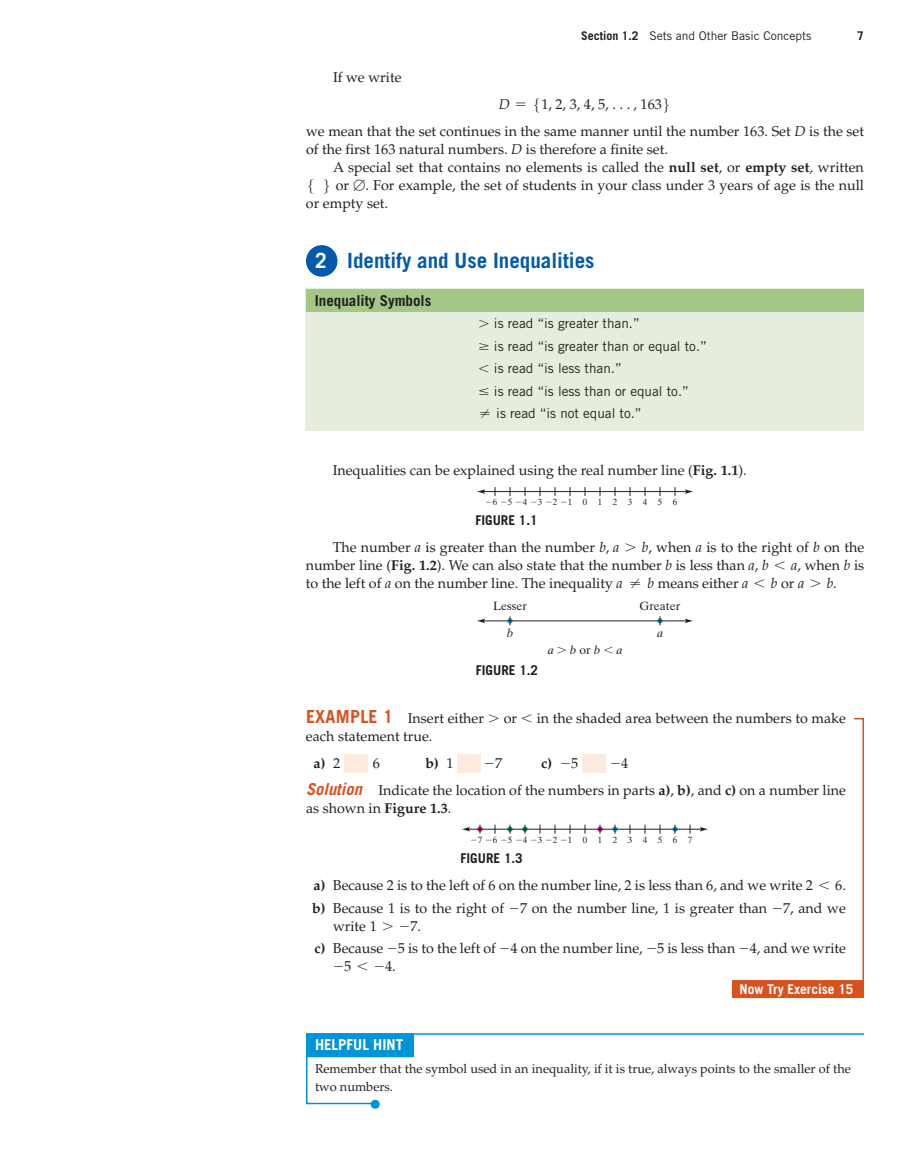
<style>
.page{position:relative;width:918px;height:1175px;background:#fff}
.page>*{position:absolute;margin:0;border:0;box-sizing:border-box;transform-origin:0 0}
.t1{font:700 21px "Trade Gothic LT Pro";color:#015aaa}
.t2{font:700 15px "Trade Gothic LT Pro";color:#231f20}
.t3{font:700 15px "Trade Gothic LT Pro";color:#fff}
.t4{font:14.25px/18px "Palatino LT Pro";color:#231f20}
.t5{font:700 14.25px "Palatino LT Pro";color:#231f20}
.t6{font:14.25px "Pearson MATHPRO02";color:#231f20}
.t7{font:13.5px/22.5px "Trade Gothic LT Pro";color:#231f20}
.t8{font:700 13.5px "Trade Gothic LT Pro";color:#231f20}
.t9{font:700 13.5px "Trade Gothic LT Pro";color:#fff}
.t10{font:12.75px/18px "Palatino LT Pro";color:#231f20}
.t11{font:12px "Trade Gothic LT Pro";color:#231f20}
.t12{font:12px "Times Ten LT Std";color:#231f20}
.t13{font:italic 12px "Times Ten LT Std";color:#231f20}
.t14{font:700 12px "Trade Gothic LT Pro";color:#231f20}
.t15{font:9px "Times Ten LT Std";letter-spacing:1.165em;color:#231f20}
.s1{font-weight:700}
.s2{font-style:italic}
.s3{font-family:"Pearson MATHPRO08"}
.s4{font-family:"Pearson MATHPRO18"}
.s5{font-family:"Pearson MATHPRO13"}
.s6{font-family:"Trade Gothic LT Std";color:#fff}
.s7{font-family:"Pearson MATHPRO02"}
.s8{font-style:normal}
.s9{font-family:"Trade Gothic LT Pro";font-weight:700;font-size:18px;color:#da511d}
.s10{font-weight:400}
.s11{font-family:"Palatino LT Pro"}
.s12{font-family:"Pearson MATHPRO02";font-weight:400}
.s13{font-family:"Trade Gothic LT Pro";font-weight:700;font-style:italic;font-size:16.5px;color:#da511d}
</style>
<div class="page">
<div style="left:306px;top:245px;width:32px;height:32px;background:#015aaa;border-radius:50%"></div>
<div style="left:306px;top:288px;width:558px;height:142px;background:#e5eedc"></div>
<div style="left:306px;top:289px;width:558px;height:22px;background:#a2c786"></div>
<hr style="left:484px;top:491px;width:202px;height:1px;background:#231f20">
<svg style="left:685px;top:489px;width:9px;height:5px"></svg>
<svg style="left:476px;top:489px;width:9px;height:5px"></svg>
<hr style="left:484px;top:620px;width:202px;height:1px;background:#231f20">
<svg style="left:685px;top:618px;width:9px;height:5px"></svg>
<svg style="left:476px;top:618px;width:9px;height:5px"></svg>
<svg style="left:657px;top:616px;width:6px;height:9px"></svg>
<svg style="left:507px;top:616px;width:6px;height:9px"></svg>
<svg style="left:854px;top:718px;width:10px;height:262px"></svg>
<div style="left:732px;top:980px;width:132px;height:18px;background:#da511d"></div>
<svg style="left:522px;top:824px;width:6px;height:9px"></svg>
<svg style="left:507px;top:824px;width:6px;height:9px"></svg>
<svg style="left:477px;top:824px;width:6px;height:9px"></svg>
<svg style="left:597px;top:824px;width:6px;height:9px"></svg>
<svg style="left:612px;top:824px;width:6px;height:9px"></svg>
<svg style="left:672px;top:824px;width:6px;height:9px"></svg>
<hr style="left:469px;top:828px;width:232px;height:1px;background:#231f20">
<svg style="left:700px;top:826px;width:9px;height:5px"></svg>
<svg style="left:461px;top:826px;width:9px;height:5px"></svg>
<div style="left:344px;top:754px;width:24px;height:18px;background:#fbeadd"></div>
<div style="left:457px;top:754px;width:24px;height:18px;background:#fbeadd"></div>
<div style="left:582px;top:754px;width:24px;height:18px;background:#fbeadd"></div>
<hr style="left:306px;top:1033px;width:558px;height:1px;background:#0095d9">
<div style="left:306px;top:1033px;width:108px;height:24px;background:#0095d9"></div>
<svg style="left:306px;top:1033px;width:74px;height:72px"></svg>
<div style="left:371px;top:1099px;width:9px;height:9px;background:#0095d9;border-radius:50%"></div>
<p class="t11" style="left:581px;top:29px;width:232px"><span class="s1">Section 1.2</span> Sets and Other Basic Concepts</p>
<p class="t14" style="left:857px;top:29px;width:8px">7</p>
<p class="t4" style="left:333px;top:69px;width:70px">If we write</p>
<p class="t4" style="left:306px;top:91px;width:560px;line-height:27px;text-align:center"><span class="s2">D</span> <span class="s3">=</span> <span class="s4">5</span>1, 2, 3, 4, 5, <span class="s5">c</span>, 163<span class="s4">6<br></span>we mean that the set continues in the same manner until the number 163. Set <span class="s2">D</span> is the set</p>
<p class="t4" style="left:306px;top:141px;width:363px">of the first 163 natural numbers. <span class="s2">D</span> is therefore a finite set.</p>
<p class="t4" style="left:333px;top:159px;width:532px">A special set that contains no elements is called the <span class="s1">null set</span>, or <span class="s1">empty set</span>, written</p>
<p class="t4" style="left:307px;top:177px;width:559px"><span class="s4">5 6</span> or ∅. For example, the set of students in your class under 3 years of age is the null</p>
<p class="t4" style="left:306px;top:195px;width:84px">or empty set.</p>
<h1 class="t1" style="left:315px;top:248px;width:281px"><span class="s6">2</span> Identify and Use Inequalities</h1>
<p class="t2" style="left:315px;top:291px;width:118px">Inequality Symbols</p>
<p class="t7" style="left:480px;top:312px;width:229px"><span class="s7">7</span> is read “is greater than.”<br><span class="s7">Ú</span> is read “is greater than or equal to.”<br><span class="s7">6</span> is read “is less than.”<br><span class="s7">…</span> is read “is less than or equal to.”<br>≠ is read “is not equal to.”</p>
<p class="t4" style="left:333px;top:461px;width:416px">Inequalities can be explained using the real number line (<span class="s1">Fig. 1.1</span>).</p>
<p class="t15" style="left:493px;top:497px;width:81px">654321</p>
<p class="t15" style="left:643px;top:497px;width:6px">4</p>
<p class="t15" style="left:583px;top:497px;width:6px">0</p>
<p class="t15" style="left:658px;top:497px;width:21px">5 6</p>
<p class="t15" style="left:598px;top:497px;width:6px">1</p>
<p class="t15" style="left:613px;top:497px;width:6px">2</p>
<p class="t15" style="left:628px;top:497px;width:6px">3</p>
<p class="t8" style="left:475px;top:512px;width:64px">FIGURE 1.1</p>
<p class="t4" style="left:306px;top:538px;width:560px;text-align:justify;text-indent:27px">The number <span class="s2">a</span> is greater than the number <span class="s2">b</span>, <span class="s2">a</span> <span class="s7">7</span> <span class="s2">b</span>, when <span class="s2">a</span> is to the right of <span class="s2">b</span> on the number line (<span class="s1">Fig. 1.2</span>). We can also state that the number <span class="s2">b</span> is less than <span class="s2">a</span>, <span class="s2">b</span> <span class="s7">6</span> <span class="s2">a</span>, when <span class="s2">b</span> is to the left of <span class="s2">a</span> on the number line. The inequality <span class="s2">a</span> ≠ <span class="s2">b</span> means either <span class="s2">a</span> <span class="s7">6</span> <span class="s2">b</span> or <span class="s2">a</span> <span class="s7">7</span> <span class="s2">b</span>.</p>
<p class="t13" style="left:657px;top:626px;width:7px">a</p>
<p class="t13" style="left:548px;top:643px;width:7px">a</p>
<p class="t13" style="left:570px;top:643px;width:32px">b <span class="s8">or</span> b</p>
<p class="t13" style="left:616px;top:643px;width:7px">a</p>
<p class="t12" style="left:493px;top:599px;width:36px">Lesser</p>
<p class="t12" style="left:639px;top:599px;width:43px">Greater</p>
<p class="t13" style="left:507px;top:626px;width:8px">b</p>
<p class="t8" style="left:476px;top:662px;width:64px">FIGURE 1.2</p>
<p class="t4" style="left:306px;top:709px;width:541px"><span class="s9">EXAMPLE 1</span> Insert either <span class="s7">7</span> or <span class="s7">6</span> in the shaded area between the numbers to make each statement true.</p>
<p class="t5" style="left:314px;top:754px;width:28px">a) <span class="s10">2</span></p>
<p class="t4" style="left:373px;top:754px;width:9px">6</p>
<p class="t5" style="left:425px;top:754px;width:30px">b) <span class="s10">1</span></p>
<p class="t6" style="left:485px;top:754px;width:19px">-<span class="s11">7</span></p>
<p class="t5" style="left:541px;top:754px;width:39px">c) <span class="s12">-</span><span class="s10">5</span></p>
<p class="t6" style="left:611px;top:754px;width:19px">-<span class="s11">4</span></p>
<p class="t4" style="left:306px;top:781px;width:541px"><span class="s13">Solution</span> Indicate the location of the numbers in parts <span class="s1">a)</span>, <span class="s1">b)</span>, and <span class="s1">c)</span> on a number line as shown in <span class="s1">Figure 1.3</span>.</p>
<p class="t15" style="left:478px;top:834px;width:96px">7654321</p>
<p class="t15" style="left:643px;top:834px;width:6px">4</p>
<p class="t15" style="left:583px;top:834px;width:6px">0</p>
<p class="t15" style="left:658px;top:834px;width:36px">567</p>
<p class="t15" style="left:598px;top:834px;width:6px">1</p>
<p class="t15" style="left:613px;top:834px;width:6px">2</p>
<p class="t15" style="left:628px;top:834px;width:6px">3</p>
<p class="t8" style="left:460px;top:850px;width:64px">FIGURE 1.3</p>
<p class="t4" style="left:312px;top:874px;width:535px;line-height:22.5px"><span class="s1">a)</span> Because 2 is to the left of 6 on the number line, 2 is less than 6, and we write 2 <span class="s7">6</span> 6. <span class="s1">b)</span> Because 1 is to the right of <span class="s7">-</span>7 on the number line, 1 is greater than <span class="s7">-</span>7, and we</p>
<p class="t4" style="left:314px;top:914px;width:533px;line-height:22.5px;text-indent:19px">write 1 <span class="s7">7 -</span>7.<br><span class="s1">c)</span> Because <span class="s7">-</span>5 is to the left of <span class="s7">-</span>4 on the number line, <span class="s7">-</span>5 is less than <span class="s7">-</span>4, and we write</p>
<p class="t6" style="left:334px;top:957px;width:63px">-<span class="s11">5</span> 6 -<span class="s11">4.</span></p>
<p class="t9" style="left:739px;top:980px;width:116px">Now Try Exercise 15</p>
<p class="t3" style="left:315px;top:1035px;width:90px">HELPFUL HINT</p>
<p class="t10" style="left:315px;top:1059px;width:537px">Remember that the symbol used in an inequality, if it is true, always points to the smaller of the two numbers.</p>
</div>
